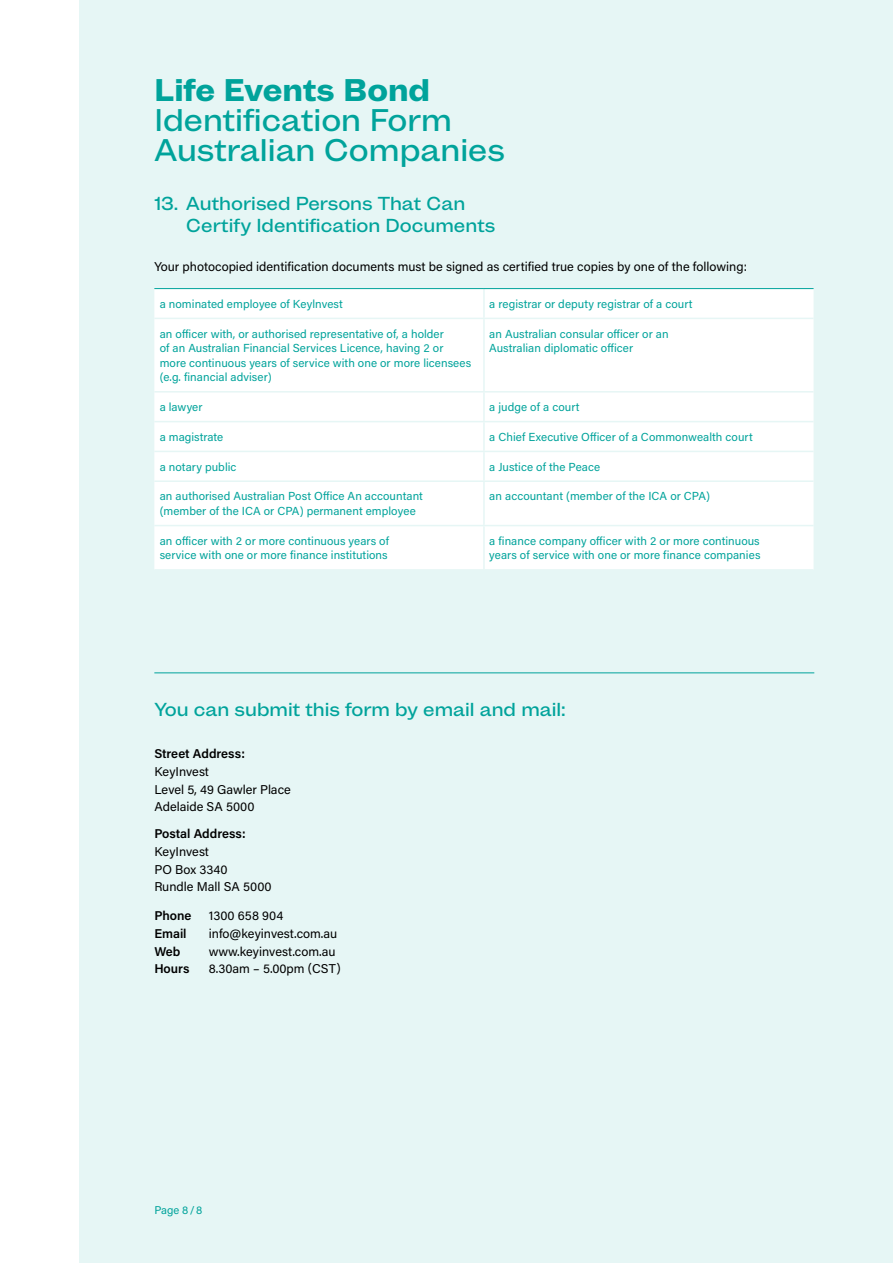
<style>
.page{position:relative;width:893px;height:1263px;background:#fff}
.page>*{position:absolute;margin:0;border:0;box-sizing:border-box;transform-origin:0 0}
.t1{font:500 30px/30px "Mint Grotesk V1.1";color:#00a39b}
.t2{font:800 30px "Mint Grotesk V1.1";color:#00a39b}
.t3{font:500 18px/21.6px "Mint Grotesk V1.1";color:#00a39b}
.t4{font:12.75px/17.9px "Acumin Pro";color:#000}
.t5{font:600 12.75px "Acumin Pro";color:#000}
.t6{font:11.7px/14.5px "Acumin Pro";letter-spacing:.005em;color:#00a39b}
.t7{font:11.25px "Acumin Pro";color:#00a39b}
</style>
<div class="page">
<div style="left:79px;top:0;width:814px;height:1263px;background:#e6f6f5"></div>
<div style="left:154px;top:290px;width:660px;height:279px;background:#fff"></div>
<hr style="left:483px;top:289px;width:2px;height:29px;background:#e6f6f5">
<hr style="left:154px;top:318px;width:330px;height:1px;background:#e6f6f5">
<hr style="left:484px;top:318px;width:330px;height:1px;background:#e6f6f5">
<hr style="left:483px;top:319px;width:2px;height:72px;background:#e6f6f5">
<hr style="left:154px;top:391px;width:330px;height:2px;background:#e6f6f5">
<hr style="left:484px;top:391px;width:330px;height:2px;background:#e6f6f5">
<hr style="left:483px;top:393px;width:2px;height:28px;background:#e6f6f5">
<hr style="left:154px;top:421px;width:330px;height:1px;background:#e6f6f5">
<hr style="left:484px;top:421px;width:330px;height:1px;background:#e6f6f5">
<hr style="left:483px;top:422px;width:2px;height:29px;background:#e6f6f5">
<hr style="left:154px;top:451px;width:330px;height:1px;background:#e6f6f5">
<hr style="left:484px;top:451px;width:330px;height:1px;background:#e6f6f5">
<hr style="left:483px;top:452px;width:2px;height:28px;background:#e6f6f5">
<hr style="left:154px;top:480px;width:330px;height:2px;background:#e6f6f5">
<hr style="left:484px;top:480px;width:330px;height:2px;background:#e6f6f5">
<hr style="left:483px;top:482px;width:2px;height:43px;background:#e6f6f5">
<hr style="left:154px;top:525px;width:330px;height:1px;background:#e6f6f5">
<hr style="left:484px;top:525px;width:330px;height:1px;background:#e6f6f5">
<hr style="left:483px;top:526px;width:2px;height:43px;background:#e6f6f5">
<hr style="left:154px;top:288px;width:330px;height:1px;background:#00a39b">
<hr style="left:484px;top:288px;width:330px;height:1px;background:#00a39b">
<hr style="left:154px;top:673px;width:660px;height:1px;background:#00a39b">
<h1 class="t2" style="left:154px;top:71px;width:277px">Life Events Bond</h1>
<h1 class="t1" style="left:154px;top:105px;width:352px">Identification Form<br>Australian Companies</h1>
<h2 class="t3" style="left:186px;top:192px;width:311px;text-indent:-32px">13. Authorised Persons That Can<br>Certify Identification Documents</h2>
<p class="t4" style="left:154px;top:257px;width:594px">Your photocopied identification documents must be signed as certified true copies by one of the following:</p>
<p class="t6" style="left:160px;top:296px;width:185px">a nominated employee of Keylnvest</p>
<p class="t6" style="left:489px;top:296px;width:205px">a registrar or deputy registrar of a court</p>
<p class="t6" style="left:160px;top:326px;width:313px">an officer with, or authorised representative of, a holder<br>of an Australian Financial Services Licence, having 2 or more continuous years of service with one or more licensees (e.g. financial adviser)</p>
<p class="t6" style="left:489px;top:326px;width:181px">an Australian consular officer or an<br>Australian diplomatic officer</p>
<p class="t6" style="left:160px;top:399px;width:44px">a lawyer</p>
<p class="t6" style="left:489px;top:399px;width:92px">a judge of a court</p>
<p class="t6" style="left:160px;top:429px;width:65px">a magistrate</p>
<p class="t6" style="left:489px;top:429px;width:265px">a Chief Executive Officer of a Commonwealth court</p>
<p class="t6" style="left:160px;top:459px;width:78px">a notary public</p>
<p class="t6" style="left:489px;top:459px;width:112px">a Justice of the Peace</p>
<p class="t6" style="left:160px;top:489px;width:265px">an authorised Australian Post Office An accountant (member of the ICA or CPA) permanent employee</p>
<p class="t6" style="left:489px;top:489px;width:222px">an accountant (member of the ICA or CPA)</p>
<p class="t6" style="left:160px;top:533px;width:231px">an officer with 2 or more continuous years of service with one or more finance institutions</p>
<p class="t6" style="left:489px;top:533px;width:273px">a finance company officer with 2 or more continuous years of service with one or more finance companies</p>
<h2 class="t3" style="left:154px;top:698px;width:413px">You can submit this form by email and mail:</h2>
<p class="t5" style="left:154px;top:744px;width:92px">Street Address:</p>
<p class="t4" style="left:154px;top:762px;width:138px">KeyInvest<br>Level 5, 49 Gawler Place<br>Adelaide SA 5000</p>
<p class="t5" style="left:154px;top:824px;width:93px">Postal Address:</p>
<p class="t4" style="left:154px;top:842px;width:119px">KeyInvest<br>PO Box 3340<br>Rundle Mall SA 5000</p>
<p class="t5" style="left:154px;top:906px;width:39px">Phone</p>
<p class="t4" style="left:209px;top:906px;width:76px">1300 658 904</p>
<p class="t5" style="left:154px;top:924px;width:34px">Email</p>
<p class="t4" style="left:209px;top:924px;width:130px">info@keyinvest.com.au</p>
<p class="t5" style="left:154px;top:942px;width:28px">Web</p>
<p class="t4" style="left:209px;top:942px;width:128px">www.keyinvest.com.au</p>
<p class="t5" style="left:154px;top:960px;width:37px">Hours</p>
<p class="t4" style="left:209px;top:959px;width:133px">8.30am – 5.00pm (CST)</p>
<p class="t7" style="left:154px;top:1202px;width:50px">Page 8/8</p>
</div>
